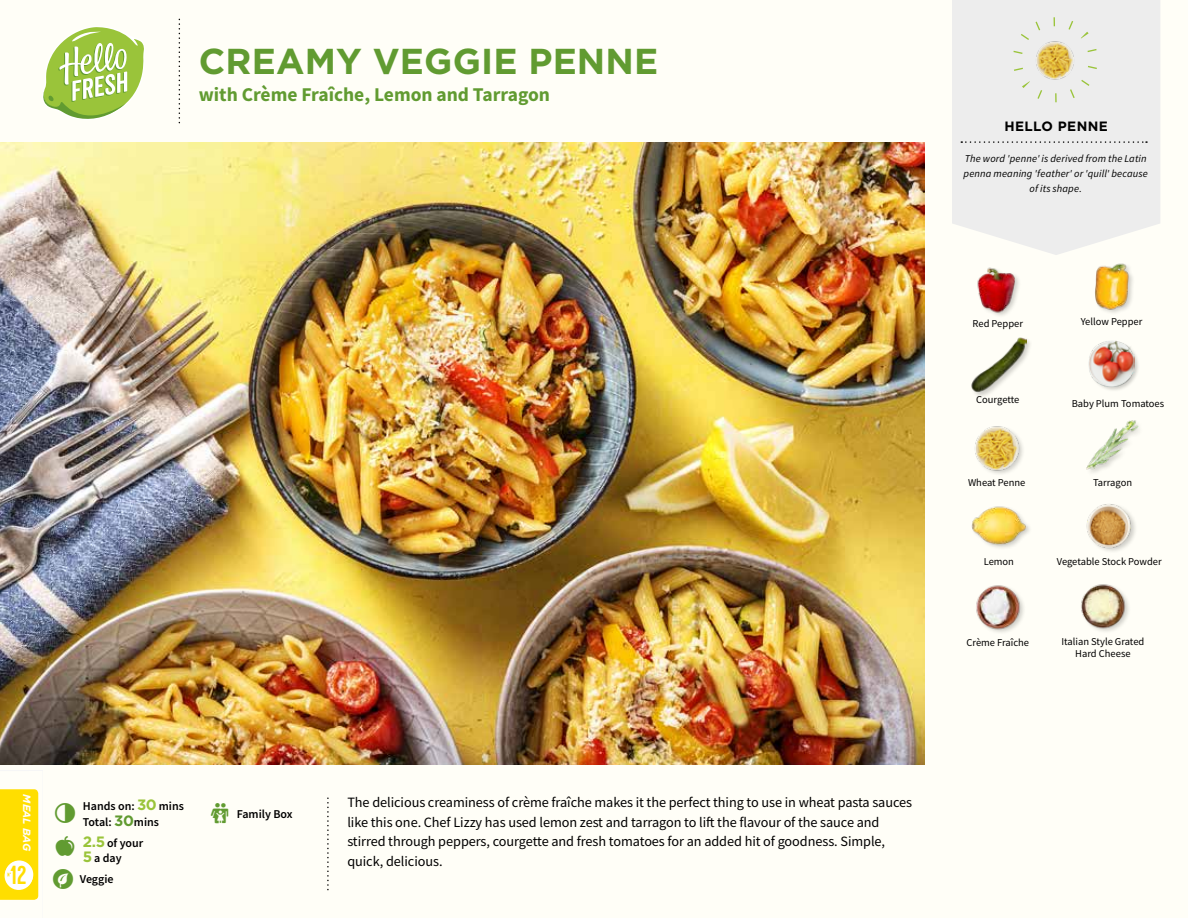
<style>
.page{position:relative;width:1188px;height:918px;background:#fffef7}
.page>*{position:absolute;margin:0;border:0;box-sizing:border-box;transform-origin:0 0}
.t1{font:700 36px "Gotham";letter-spacing:.005em;color:#619b31}
.t2{font:26.1px "Kapra";color:#fd0}
.t3{font:700 19.5px "Source Sans Pro";color:#619b31}
.t4{font:14.25px/19.5px "Source Sans Pro";letter-spacing:-.005em;color:#000}
.t5{font:700 13.5px "Gotham";letter-spacing:.03em;color:#000}
.t6{font:600 12px/15.8px "Source Sans Pro";color:#000}
.t7{font:10.5px/12px "Source Sans Pro";color:#000;text-align:center}
.t8{font:italic 10.5px/14.7px "Source Sans Pro";letter-spacing:.015em;color:#000;text-align:center}
.t9{font:italic 700 10.5px "Gotham";color:#fffefb}
.s1{font-family:"Gotham";font-weight:700;font-size:15px;color:#9ac43a}
.s2{font-family:"Gotham";font-weight:700;font-size:15px;color:#619b31}
</style>
<div class="page">
<svg style="left:43px;top:27px;width:101px;height:92px"></svg>
<img style="left:0;top:142px;width:925px;height:623px">
<img style="left:1086px;top:420px;width:53px;height:53px">
<img style="left:976px;top:585px;width:48px;height:48px">
<div style="left:971px;top:337px;width:62px;height:62px;background:#000;opacity:.2"></div>
<img style="left:971px;top:337px;width:55px;height:56px">
<div style="left:1088px;top:340px;width:52px;height:52px;background:#000;opacity:.2"></div>
<img style="left:1089px;top:341px;width:45px;height:46px">
<img style="left:1086px;top:504px;width:49px;height:47px">
<img style="left:1081px;top:584px;width:48px;height:48px">
<img style="left:977px;top:267px;width:42px;height:49px">
<img style="left:1095px;top:263px;width:38px;height:50px">
<img style="left:975px;top:426px;width:48px;height:48px">
<img style="left:971px;top:506px;width:56px;height:42px">
<div style="left:952px;top:0;width:208px;height:255px;background:#ededed"></div>
<svg style="left:961px;top:141px;width:186px;height:2px"></svg>
<img style="left:1031px;top:35px;width:49px;height:49px">
<div style="left:1013px;top:17px;width:85px;height:85px;border:9px dashed #9ac43a;border-radius:50%"></div>
<svg style="left:0;top:789px;width:39px;height:111px;background:#ffe32c"></svg>
<h1 class="t1" style="left:199px;top:37px;width:461px">CREAMY VEGGIE PENNE</h1>
<h3 class="t3" style="left:199px;top:81px;width:353px">with Crème Fraîche, Lemon and Tarragon</h3>
<p class="t5" style="left:1004px;top:117px;width:105px">HELLO PENNE</p>
<p class="t8" style="left:964px;top:151px;width:186px">The word 'penne' is derived from the Latin penna meaning 'feather' or 'quill' because of its shape.</p>
<p class="t7" style="left:973px;top:318px;width:52px">Red Pepper</p>
<p class="t7" style="left:1081px;top:315px;width:63px">Yellow Pepper</p>
<p class="t7" style="left:976px;top:394px;width:45px">Courgette</p>
<p class="t7" style="left:1072px;top:397px;width:94px">Baby Plum Tomatoes</p>
<p class="t7" style="left:968px;top:477px;width:59px">Wheat Penne</p>
<p class="t7" style="left:1093px;top:476px;width:41px">Tarragon</p>
<p class="t7" style="left:984px;top:555px;width:32px">Lemon</p>
<p class="t7" style="left:1057px;top:555px;width:106px">Vegetable Stock Powder</p>
<p class="t7" style="left:966px;top:636px;width:64px">Crème Fraîche</p>
<p class="t7" style="left:1061px;top:635px;width:84px">Italian Style Grated<br>Hard Cheese</p>
<p class="t9" style="left:33px;top:794px;width:59px;rotate:90deg">MEAL BAG</p>
<p class="t6" style="left:83px;top:798px;width:102px">Hands on: <span class="s1">30</span> mins<br>Total: <span class="s2">30</span>mins</p>
<p class="t6" style="left:83px;top:835px;width:62px"><span class="s1">2.5</span> of your<br><span class="s1">5</span> a day</p>
<h2 class="t2" style="left:11px;top:860px;width:17px">12</h2>
<p class="t6" style="left:80px;top:871px;width:35px">Veggie</p>
<p class="t6" style="left:237px;top:806px;width:57px">Family Box</p>
<p class="t4" style="left:347px;top:793px;width:566px">The delicious creaminess of crème fraîche makes it the perfect thing to use in wheat pasta sauces like this one. Chef Lizzy has used lemon zest and tarragon to lift the flavour of the sauce and stirred through peppers, courgette and fresh tomatoes for an added hit of goodness. Simple, quick, delicious.</p>
</div>
